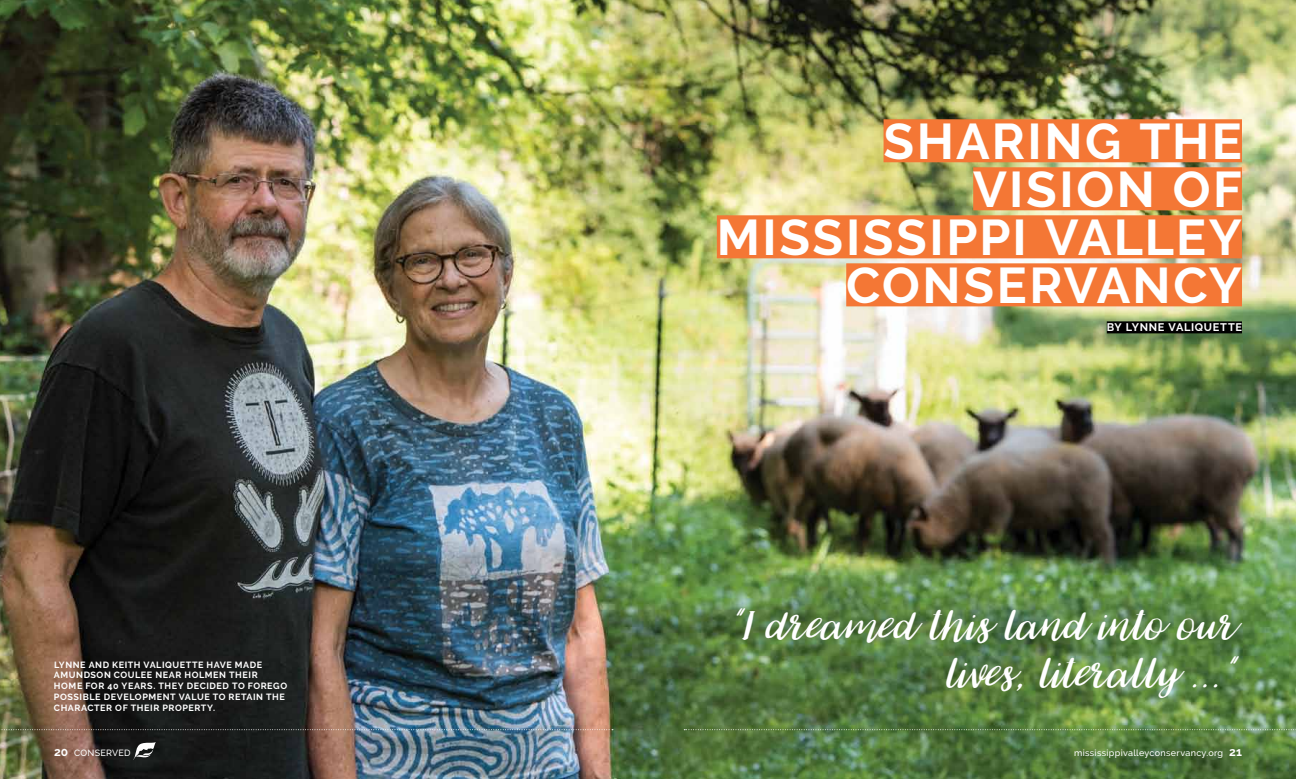
<style>
.page{position:relative;width:1296px;height:779px;background:#fff}
.page>*{position:absolute;margin:0;border:0;box-sizing:border-box;transform-origin:0 0}
.t1{font:700 50px/48px "Raleway";letter-spacing:.05em;color:#fff;text-align:right}
.t2{font:48px/48px "Jasmine";color:#fff;text-align:right}
.t3{font:700 11px "Raleway";letter-spacing:.065em;color:#fff}
.t4{font:700 9px/10.8px "Raleway";letter-spacing:.065em;color:#fff}
.t5{font:500 9px "Raleway";letter-spacing:.035em;color:#fff}
.s1{font-weight:700;font-size:12px}
</style>
<div class="page">
<img style="left:0;top:0;width:1296px;height:778px">
<svg style="left:684px;top:729px;width:612px;height:1px"></svg>
<svg style="left:0;top:729px;width:613px;height:1px"></svg>
<div style="left:884px;top:119px;width:358px;height:43px;background:#f47735"></div>
<div style="left:973px;top:167px;width:269px;height:43px;background:#f47735"></div>
<div style="left:717px;top:215px;width:525px;height:43px;background:#f47735"></div>
<div style="left:846px;top:263px;width:396px;height:43px;background:#f47735"></div>
<div style="left:1107px;top:321px;width:135px;height:12px;background:#000"></div>
<svg style="left:133px;top:741px;width:23px;height:18px"></svg>
<p class="t4" style="left:54px;top:659px;width:235px">LYNNE AND KEITH VALIQUETTE HAVE MADE AMUNDSON COULEE NEAR HOLMEN THEIR HOME FOR 40 YEARS. THEY DECIDED TO FOREGO POSSIBLE DEVELOPMENT VALUE TO RETAIN THE CHARACTER OF THEIR PROPERTY.</p>
<p class="t5" style="left:54px;top:748px;width:78px"><span class="s1">20</span> CONSERVED</p>
<h1 class="t1" style="left:717px;top:117px;width:527px">SHARING THE<br>VISION OF<br>MISSISSIPPI VALLEY<br>CONSERVANCY</h1>
<p class="t3" style="left:1107px;top:321px;width:137px">BY LYNNE VALIQUETTE</p>
<h2 class="t2" style="left:734px;top:602px;width:509px">“I dreamed this land into our lives, literally ...”</h2>
<p class="t5" style="left:1074px;top:748px;width:169px">mississippivalleyconservancy.org <span class="s1">21</span></p>
</div>
